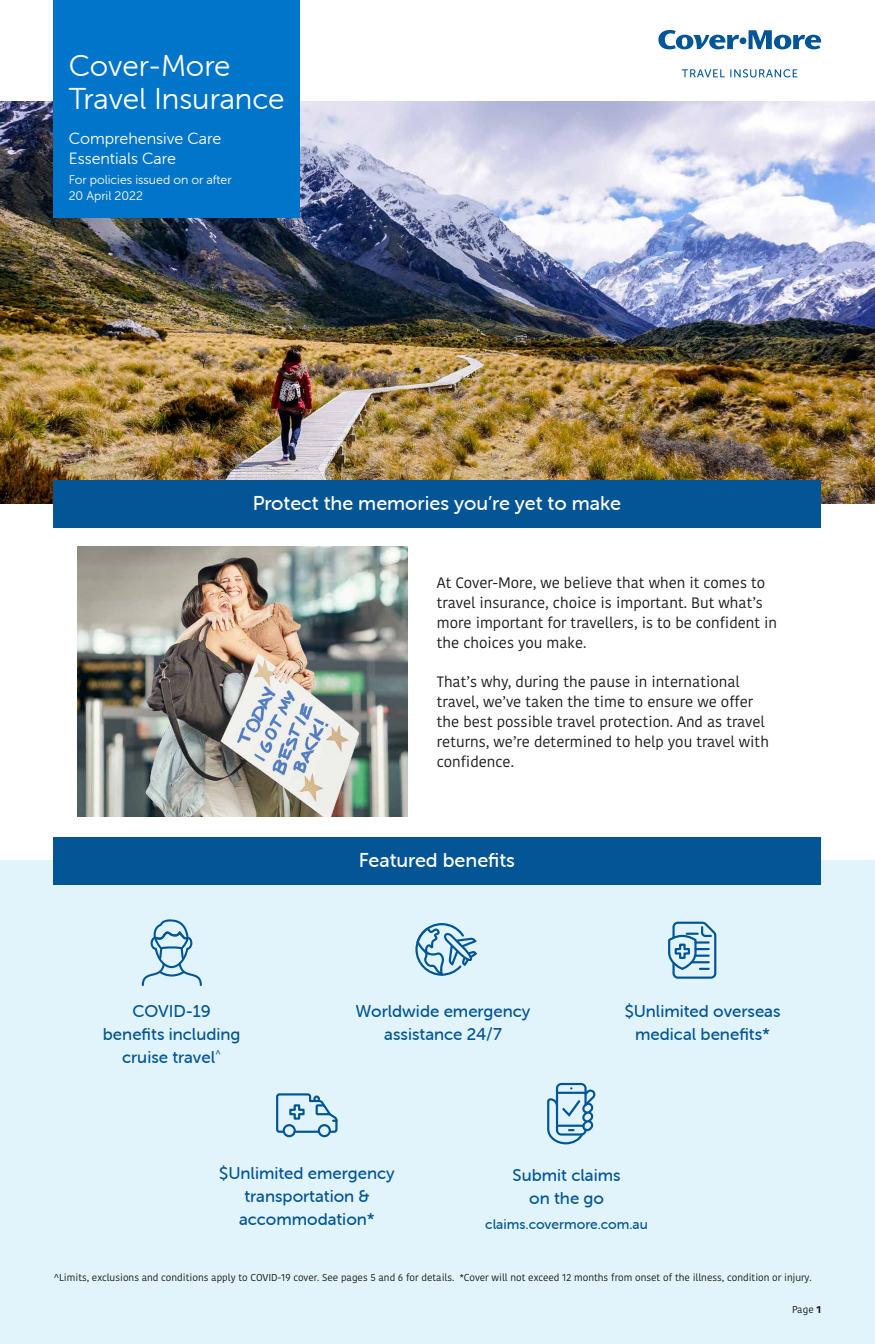
<style>
.page{position:relative;width:875px;height:1344px;background:#fff}
.page>*{position:absolute;margin:0;border:0;box-sizing:border-box;transform-origin:0 0}
.t1{font:30px/32.5px "Museo Sans Rounded 300";letter-spacing:-.005em;color:#fff}
.t2{font:20px "Museo Sans Rounded 500";color:#fff}
.t3{font:17px/23.2px "Museo Sans Rounded 500";color:#035595;text-align:center}
.t4{font:16.25px/20px "Museo Sans Rounded 300";color:#fff}
.t5{font:15px/20px "Kohinoor";color:#1a1a1a}
.t6{font:14px "Museo Sans Rounded 500";color:#035595}
.t7{font:12.5px/16.2px "Museo Sans Rounded 300";color:#fff}
.t8{font:10px "Kohinoor";color:#1a1a1a}
.s1{font-weight:700}
</style>
<div class="page">
<div style="left:0;top:861px;width:875px;height:483px;background:#e2f4fb"></div>
<img style="left:0;top:101px;width:875px;height:403px">
<svg style="left:682px;top:69px;width:116px;height:9px"></svg>
<svg style="left:658px;top:30px;width:163px;height:19px"></svg>
<div style="left:54px;top:0;width:246px;height:218px;background:#0075c9"></div>
<div style="left:54px;top:480px;width:767px;height:48px;background:#035595"></div>
<div style="left:54px;top:837px;width:767px;height:47px;background:#035595"></div>
<img style="left:77px;top:547px;width:331px;height:270px">
<svg style="left:547px;top:1083px;width:49px;height:61px"></svg>
<svg style="left:276px;top:1093px;width:62px;height:45px"></svg>
<svg style="left:668px;top:921px;width:49px;height:58px"></svg>
<svg style="left:415px;top:923px;width:62px;height:53px"></svg>
<svg style="left:141px;top:919px;width:61px;height:67px"></svg>
<h1 class="t1" style="left:69px;top:50px;width:217px">Cover-More<br>Travel Insurance</h1>
<p class="t4" style="left:69px;top:128px;width:154px">Comprehensive Care<br>Essentials Care</p>
<p class="t7" style="left:69px;top:171px;width:164px">For policies issued on or after<br>20 April 2022</p>
<h2 class="t2" style="left:253px;top:492px;width:370px">Protect the memories you’re yet to make</h2>
<p class="t5" style="left:437px;top:573px;width:342px">At Cover-More, we believe that when it comes to travel insurance, choice is important. But what’s more important for travellers, is to be confident in the choices you make.</p>
<p class="t5" style="left:437px;top:672px;width:334px">That’s why, during the pause in international travel, we’ve taken the time to ensure we offer the best possible travel protection. And as travel returns, we’re determined to help you travel with confidence.</p>
<h2 class="t2" style="left:359px;top:849px;width:158px">Featured benefits</h2>
<p class="t3" style="left:103px;top:999px;width:139px">COVID-19 benefits including cruise travel<sup>^</sup></p>
<p class="t3" style="left:625px;top:999px;width:157px">$Unlimited overseas medical benefits*</p>
<p class="t3" style="left:356px;top:999px;width:176px">Worldwide emergency assistance 24/7</p>
<p class="t3" style="left:219px;top:1161px;width:177px">$Unlimited emergency transportation &amp; accommodation*</p>
<p class="t3" style="left:513px;top:1163px;width:109px">Submit claims on the go</p>
<p class="t6" style="left:485px;top:1216px;width:164px">claims.covermore.com.au</p>
<p class="t8" style="left:54px;top:1271px;width:759px">^Limits, exclusions and conditions apply to COVID-19 cover. See pages 5 and 6 for details. *Cover will not exceed 12 months from onset of the illness, condition or injury.</p>
<p class="t8" style="left:792px;top:1303px;width:31px">Page <span class="s1">1</span></p>
</div>
